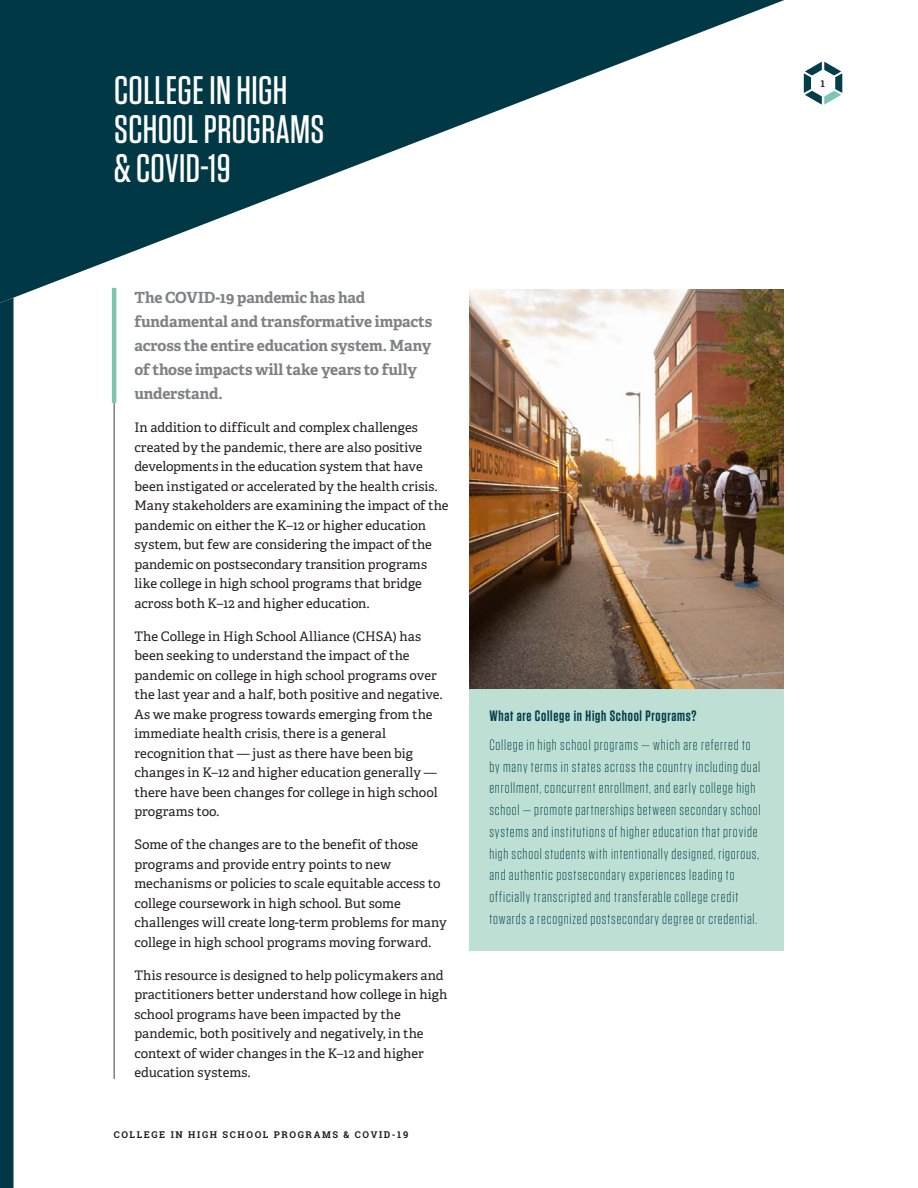
<style>
.page{position:relative;width:918px;height:1188px;background:#fff}
.page>*{position:absolute;margin:0;border:0;box-sizing:border-box;transform-origin:0 0}
.t1{font:500 39.75px/39px "Tungsten";letter-spacing:.01em;color:#fff}
.t2{font:700 15.3px/24px "Adelle PE";letter-spacing:-.01em;color:#7f8283}
.t3{font:300 15px/21.8px "Tungsten";letter-spacing:.055em;color:#013d4a}
.t4{font:600 15px "Tungsten";letter-spacing:.05em;color:#013d4a}
.t5{font:13.2px/19.5px "Adelle PE";color:#231f20}
.t6{font:700 9.3px "Roboto Slab";letter-spacing:.17em;color:#231f20}
</style>
<div class="page">
<svg style="left:0;top:0;width:784px;height:303px;fill:#003945"></svg>
<hr style="left:114px;top:288px;width:1px;height:791px;background:#3e3e3f">
<svg style="left:804px;top:62px;width:38px;height:43px"></svg>
<img style="left:469px;top:289px;width:315px;height:400px">
<div style="left:469px;top:689px;width:315px;height:262px;background:#bddfd4"></div>
<svg style="left:0;top:298px;width:14px;height:890px;background:#09404b"></svg>
<hr style="left:112px;top:288px;width:4px;height:115px;background:#7cc5af">
<h1 class="t1" style="left:114px;top:71px;width:212px">COLLEGE IN HIGH<br>SCHOOL PROGRAMS &amp; COVID-19</h1>
<p class="t6" style="left:821px;top:77px;width:6px">1</p>
<p class="t2" style="left:134px;top:285px;width:299px">The COVID-19 pandemic has had fundamental and transformative impacts across the entire education system. Many of those impacts will take years to fully understand.</p>
<p class="t5" style="left:134px;top:417px;width:316px">In addition to difficult and complex challenges created by the pandemic, there are also positive developments in the education system that have been instigated or accelerated by the health crisis.<br>Many stakeholders are examining the impact of the pandemic on either the K–12 or higher education system, but few are considering the impact of the pandemic on postsecondary transition programs like college in high school programs that bridge across both K–12 and higher education.</p>
<p class="t5" style="left:134px;top:626px;width:310px">The College in High School Alliance (CHSA) has been seeking to understand the impact of the pandemic on college in high school programs over the last year and a half, both positive and negative.<br>As we make progress towards emerging from the immediate health crisis, there is a general recognition that — just as there have been big changes in K–12 and higher education generally — there have been changes for college in high school programs too.</p>
<p class="t5" style="left:134px;top:834px;width:314px">Some of the changes are to the benefit of those programs and provide entry points to new mechanisms or policies to scale equitable access to college coursework in high school. But some challenges will create long-term problems for many college in high school programs moving forward.</p>
<p class="t5" style="left:134px;top:965px;width:315px">This resource is designed to help policymakers and practitioners better understand how college in high school programs have been impacted by the pandemic, both positively and negatively, in the context of wider changes in the K–12 and higher education systems.</p>
<p class="t6" style="left:114px;top:1129px;width:296px">COLLEGE IN HIGH SCHOOL PROGRAMS &amp; COVID-19</p>
<p class="t4" style="left:489px;top:708px;width:209px">What are College in High School Programs?</p>
<p class="t3" style="left:489px;top:734px;width:273px">College in high school programs — which are referred to by many terms in states across the country including dual enrollment, concurrent enrollment, and early college high school — promote partnerships between secondary school systems and institutions of higher education that provide high school students with intentionally designed, rigorous, and authentic postsecondary experiences leading to officially transcripted and transferable college credit towards a recognized postsecondary degree or credential.</p>
</div>
